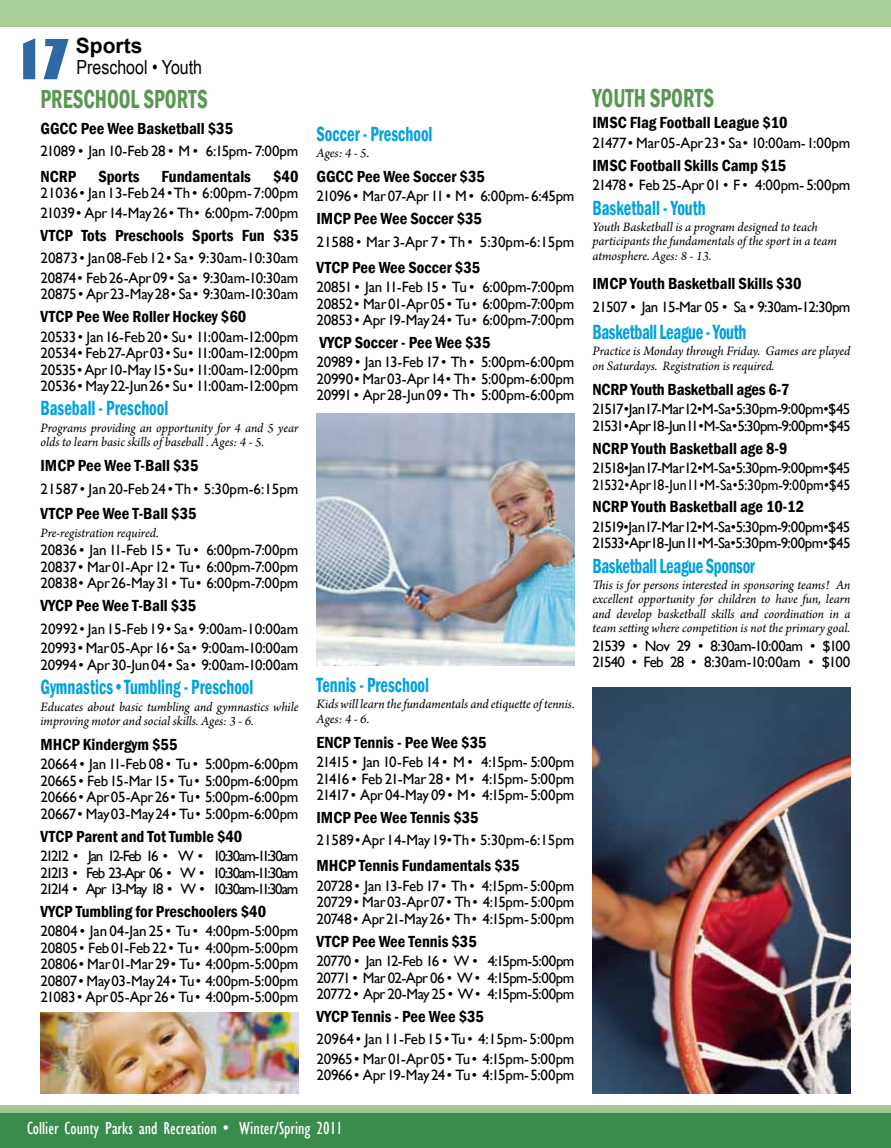
<style>
.page{position:relative;width:891px;height:1148px;background:#fff}
.page>*{position:absolute;margin:0;border:0;box-sizing:border-box;transform-origin:0 0}
.t1{font:800 condensed 54px "Gill Sans";color:#2f69a5}
.t2{font:600 condensed 26.85px "Franklin Gothic";color:#599752;scale:.78 1}
.t3{font:600 condensed 21.15px "Franklin Gothic";color:#00a1de;scale:.78 1}
.t4{font:600 condensed 21.15px "Franklin Gothic";letter-spacing:-.02em;color:#00a1de;scale:.78 1}
.t5{font:700 21px "Arial";color:#000}
.t6{font:19.5px "Arial Narrow";color:#000}
.t7{font:condensed 18px "Gill Sans";color:#fff}
.t8{font:600 condensed 16.5px "Franklin Gothic";color:#000}
.t9{font:15px/16.5px "Gill Sans";letter-spacing:-.02em;color:#000;text-align:justify}
.t10{font:15px/19.5px "Gill Sans";color:#000}
.t11{font:15px/16.5px "Gill Sans";letter-spacing:-.04em;color:#000}
.t12{font:15px/16.5px "Gill Sans";letter-spacing:-.045em;color:#000}
.t13{font:15px/16.5px "Gill Sans";letter-spacing:-.05em;color:#000}
.t14{font:italic 13.5px/14.2px "Arno Pro";letter-spacing:-.005em;color:#000}
</style>
<div class="page">
<div style="left:0;top:0;width:891px;height:27px;background:#a8cf96"></div>
<svg style="left:0;top:1105px;width:891px;height:8px;background:#9fc892"></svg>
<div style="left:0;top:1113px;width:891px;height:35px;background:#3a8c4d"></div>
<img style="left:316px;top:413px;width:259px;height:252px">
<img style="left:592px;top:687px;width:258px;height:407px">
<img style="left:40px;top:1012px;width:258px;height:82px">
<h3 class="t5" style="left:76px;top:32px;width:68px">Sports</h3>
<h2 class="t2" style="left:40px;top:82px;width:216px">PRESCHOOL SPORTS</h2>
<p class="t8" style="left:40px;top:117px;width:194px">GGCC Pee Wee Basketball $35</p>
<p class="t9" style="left:40px;top:143px;width:259px">21089 • Jan 10-Feb 28 • M • 6:15pm- 7:00pm</p>
<p class="t8" style="left:40px;top:165px;width:37px">NCRP</p>
<p class="t8" style="left:98px;top:165px;width:43px">Sports</p>
<p class="t8" style="left:162px;top:165px;width:91px">Fundamentals</p>
<p class="t8" style="left:273px;top:165px;width:27px">$40</p>
<p class="t10" style="left:40px;top:184px;width:260px">21036 • Jan 13-Feb 24 • Th • 6:00pm- 7:00pm<br>21039 • Apr 14-May 26 • Th • 6:00pm- 7:00pm</p>
<p class="t8" style="left:40px;top:224px;width:259px">VTCP Tots Preschools Sports Fun $35</p>
<p class="t10" style="left:40px;top:249px;width:260px">20873 • Jan 08-Feb 12 • Sa • 9:30am-10:30am<br>20874 • Feb 26-Apr 09 • Sa • 9:30am-10:30am</p>
<p class="t9" style="left:40px;top:286px;width:259px">20875 • Apr 23-May 28 • Sa • 9:30am-10:30am</p>
<p class="t8" style="left:40px;top:305px;width:207px">VTCP Pee Wee Roller Hockey $60</p>
<p class="t9" style="left:40px;top:328px;width:260px">20533 • Jan 16-Feb 20 • Su • 11:00am-12:00pm 20534 • Feb 27-Apr 03 • Su • 11:00am-12:00pm 20535 • Apr 10-May 15 • Su • 11:00am-12:00pm 20536 • May 22-Jun 26 • Su • 11:00am-12:00pm</p>
<h3 class="t3" style="left:40px;top:394px;width:165px">Baseball - Preschool</h3>
<p class="t14" style="left:40px;top:421px;width:259px">Programs providing an opportunity for 4 and 5 year olds to learn basic skills of baseball . Ages: 4 - 5.</p>
<p class="t8" style="left:40px;top:454px;width:159px">IMCP Pee Wee T-Ball $35</p>
<p class="t10" style="left:40px;top:479px;width:259px">21587 • Jan 20-Feb 24 • Th • 5:30pm-6:15pm</p>
<p class="t8" style="left:40px;top:503px;width:158px">VTCP Pee Wee T-Ball $35</p>
<p class="t14" style="left:40px;top:526px;width:120px">Pre-registration required.</p>
<p class="t9" style="left:40px;top:542px;width:260px">20836 • Jan 11-Feb 15 • Tu • 6:00pm-7:00pm 20837 • Mar 01-Apr 12 • Tu • 6:00pm-7:00pm 20838 • Apr 26-May 31 • Tu • 6:00pm-7:00pm</p>
<p class="t8" style="left:40px;top:594px;width:157px">VYCP Pee Wee T-Ball $35</p>
<p class="t10" style="left:40px;top:619px;width:260px">20992 • Jan 15-Feb 19 • Sa • 9:00am-10:00am<br>20993 • Mar 05-Apr 16 • Sa • 9:00am-10:00am</p>
<p class="t9" style="left:40px;top:656px;width:259px">20994 • Apr 30-Jun 04 • Sa • 9:00am-10:00am</p>
<h3 class="t3" style="left:40px;top:673px;width:275px">Gymnastics•Tumbling - Preschool</h3>
<p class="t14" style="left:40px;top:700px;width:259px">Educates about basic tumbling and gymnastics while improving motor and social skills. Ages: 3 - 6.</p>
<p class="t8" style="left:40px;top:733px;width:138px">MHCP Kindergym $55</p>
<p class="t9" style="left:40px;top:756px;width:259px">20664 • Jan 11-Feb 08 • Tu • 5:00pm-6:00pm 20665 • Feb 15-Mar 15 • Tu • 5:00pm-6:00pm 20666 • Apr 05-Apr 26 • Tu • 5:00pm-6:00pm 20667 • May 03-May 24 • Tu • 5:00pm-6:00pm</p>
<p class="t8" style="left:40px;top:825px;width:203px">VTCP Parent and Tot Tumble $40</p>
<p class="t9" style="left:40px;top:848px;width:260px">21212 • Jan 12-Feb 16 • W • 10:30am-11:30am 21213 • Feb 23-Apr 06 • W • 10:30am-11:30am 21214 • Apr 13-May 18 • W • 10:30am-11:30am</p>
<p class="t8" style="left:40px;top:900px;width:227px">VYCP Tumbling for Preschoolers $40</p>
<p class="t9" style="left:40px;top:923px;width:259px">20804 • Jan 04-Jan 25 • Tu • 4:00pm-5:00pm 20805 • Feb 01-Feb 22 • Tu • 4:00pm-5:00pm 20806 • Mar 01-Mar 29 • Tu • 4:00pm-5:00pm 20807 • May 03-May 24 • Tu • 4:00pm-5:00pm 21083 • Apr 05-Apr 26 • Tu • 4:00pm-5:00pm</p>
<h1 class="t1" style="left:14px;top:26px;width:59px">17</h1>
<h3 class="t6" style="left:77px;top:53px;width:127px">Preschool • Youth</h3>
<h3 class="t3" style="left:316px;top:119px;width:150px">Soccer - Preschool</h3>
<p class="t14" style="left:316px;top:147px;width:54px">Ages: 4 - 5.</p>
<p class="t8" style="left:316px;top:165px;width:170px">GGCC Pee Wee Soccer $35</p>
<p class="t9" style="left:316px;top:188px;width:259px">21096 • Mar 07-Apr 11 • M • 6:00pm- 6:45pm</p>
<p class="t8" style="left:316px;top:208px;width:167px">IMCP Pee Wee Soccer $35</p>
<p class="t10" style="left:316px;top:232px;width:259px">21588 • Mar 3-Apr 7 • Th • 5:30pm-6:15pm</p>
<p class="t8" style="left:316px;top:256px;width:165px">VTCP Pee Wee Soccer $35</p>
<p class="t9" style="left:316px;top:279px;width:259px">20851 • Jan 11-Feb 15 • Tu • 6:00pm-7:00pm 20852 • Mar 01-Apr 05 • Tu • 6:00pm-7:00pm 20853 • Apr 19-May 24 • Tu • 6:00pm-7:00pm</p>
<p class="t8" style="left:320px;top:331px;width:172px">VYCP Soccer - Pee Wee $35</p>
<p class="t9" style="left:316px;top:354px;width:260px">20989 • Jan 13-Feb 17 • Th • 5:00pm-6:00pm 20990 • Mar 03-Apr 14 • Th • 5:00pm-6:00pm 20991 • Apr 28-Jun 09 • Th • 5:00pm-6:00pm</p>
<h3 class="t3" style="left:316px;top:670px;width:146px">Tennis - Preschool</h3>
<p class="t14" style="left:316px;top:698px;width:260px">Kids will learn the fundamentals and etiquette of tennis.<br>Ages: 4 - 6.</p>
<p class="t8" style="left:316px;top:731px;width:172px">ENCP Tennis - Pee Wee $35</p>
<p class="t9" style="left:316px;top:754px;width:260px">21415 • Jan 10-Feb 14 • M • 4:15pm- 5:00pm 21416 • Feb 21-Mar 28 • M • 4:15pm- 5:00pm 21417 • Apr 04-May 09 • M • 4:15pm- 5:00pm</p>
<p class="t8" style="left:316px;top:806px;width:164px">IMCP Pee Wee Tennis $35</p>
<p class="t10" style="left:316px;top:830px;width:260px">21589 • Apr 14-May 19• Th • 5:30pm-6:15pm</p>
<p class="t8" style="left:316px;top:854px;width:205px">MHCP Tennis Fundamentals $35</p>
<p class="t9" style="left:316px;top:877px;width:260px">20728 • Jan 13-Feb 17 • Th • 4:15pm- 5:00pm 20729 • Mar 03-Apr 07 • Th • 4:15pm- 5:00pm 20748 • Apr 21-May 26 • Th • 4:15pm- 5:00pm</p>
<p class="t8" style="left:316px;top:930px;width:162px">VTCP Pee Wee Tennis $35</p>
<p class="t9" style="left:316px;top:953px;width:259px">20770 • Jan 12-Feb 16 • W • 4:15pm-5:00pm 20771 • Mar 02-Apr 06 • W • 4:15pm-5:00pm 20772 • Apr 20-May 25 • W • 4:15pm-5:00pm</p>
<p class="t8" style="left:316px;top:1005px;width:169px">VYCP Tennis - Pee Wee $35</p>
<p class="t9" style="left:316px;top:1029px;width:259px;line-height:19.5px">20964 • Jan 11-Feb 15 • Tu • 4:15pm- 5:00pm<br>20965 • Mar 01-Apr 05 • Tu • 4:15pm- 5:00pm</p>
<p class="t9" style="left:316px;top:1067px;width:259px">20966 • Apr 19-May 24 • Tu • 4:15pm- 5:00pm</p>
<p class="t7" style="left:27px;top:1117px;width:317px">Collier County Parks and Recreation • Winter/Spring 2011</p>
<h2 class="t2" style="left:592px;top:80px;width:158px">YOUTH SPORTS</h2>
<p class="t8" style="left:592px;top:112px;width:197px">IMSC Flag Football League $10</p>
<p class="t9" style="left:592px;top:135px;width:259px">21477 • Mar 05-Apr 23 • Sa • 10:00am- 1:00pm</p>
<p class="t8" style="left:592px;top:154px;width:195px">IMSC Football Skills Camp $15</p>
<p class="t9" style="left:592px;top:177px;width:259px">21478 • Feb 25-Apr 01 • F • 4:00pm- 5:00pm</p>
<h3 class="t3" style="left:592px;top:193px;width:147px">Basketball - Youth</h3>
<p class="t14" style="left:592px;top:221px;width:246px">Youth Basketball is a program designed to teach participants the fundamentals of the sport in a team atmosphere. Ages: 8 - 13.</p>
<p class="t8" style="left:592px;top:272px;width:211px">IMCP Youth Basketball Skills $30</p>
<p class="t11" style="left:592px;top:298px;width:260px">21507 • Jan 15-Mar 05 • Sa • 9:30am-12:30pm</p>
<h3 class="t4" style="left:592px;top:318px;width:199px">Basketball League - Youth</h3>
<p class="t14" style="left:592px;top:345px;width:259px">Practice is Monday through Friday. Games are played on Saturdays. Registration is required.</p>
<p class="t8" style="left:592px;top:378px;width:198px">NCRP Youth Basketball ages 6-7</p>
<p class="t12" style="left:592px;top:401px;width:260px">21517 • Jan 17-Mar 12 • M-Sa • 5:30pm-9:00pm • $45<br>21531 • Apr 18-Jun 11 • M-Sa • 5:30pm-9:00pm • $45</p>
<p class="t8" style="left:592px;top:437px;width:197px">NCRP Youth Basketball age 8-9</p>
<p class="t9" style="left:592px;top:460px;width:260px">21518 • Jan 17-Mar 12 • M-Sa • 5:30pm-9:00pm • $45<br>21532 • Apr 18-Jun 11 • M-Sa • 5:30pm-9:00pm • $45</p>
<p class="t8" style="left:592px;top:496px;width:213px">NCRP Youth Basketball age 10-12</p>
<p class="t11" style="left:592px;top:519px;width:260px">21519 • Jan 17-Mar 12 • M-Sa • 5:30pm-9:00pm • $45<br>21533 • Apr 18-Jun 11 • M-Sa • 5:30pm-9:00pm • $45</p>
<h3 class="t4" style="left:592px;top:551px;width:210px">Basketball League Sponsor</h3>
<p class="t14" style="left:592px;top:578px;width:260px;text-align:justify">This is for persons interested in sponsoring teams! An excellent opportunity for children to have fun, learn and develop basketball skills and coordination in a team setting where competition is not the primary goal.</p>
<p class="t13" style="left:592px;top:637px;width:259px">21539 • Nov 29 • 8:30am-10:00am • $100<br>21540 • Feb 28 • 8:30am-10:00am • $100</p>
</div>
